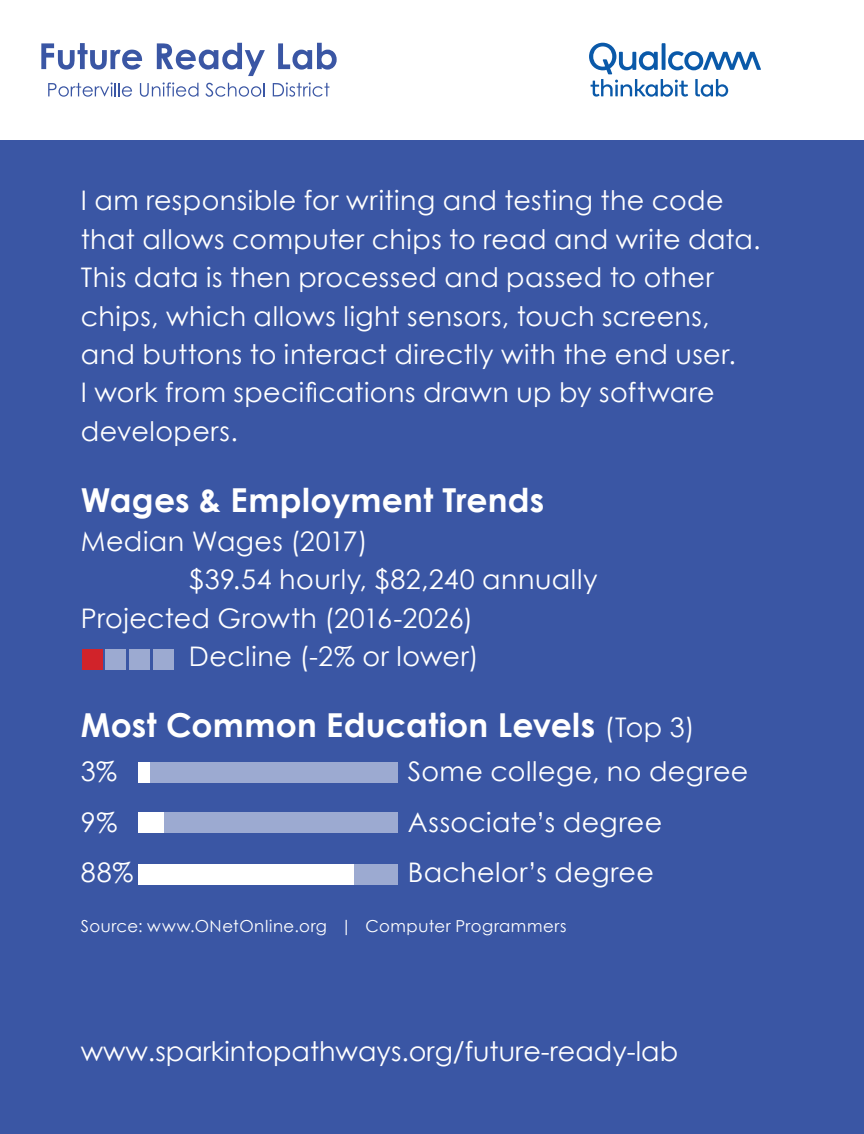
<style>
.page{position:relative;width:864px;height:1134px;background:#3a56a4}
.page>*{position:absolute;margin:0;border:0;box-sizing:border-box;transform-origin:0 0}
.t1{font:700 33px "Century Gothic";letter-spacing:.01em;color:#fff}
.t2{font:27px/38.4px "Century Gothic";letter-spacing:.015em;color:#fff}
.t3{font:16.5px "Century Gothic";letter-spacing:.035em;color:#fff}
.s1{font-weight:400;font-size:27px}
</style>
<div class="page">
<div style="left:0;top:0;width:864px;height:140px;background:#fff"></div>
<svg style="left:589px;top:43px;width:172px;height:54px"></svg>
<svg style="left:41px;top:43px;width:101px;height:27px"></svg>
<svg style="left:157px;top:43px;width:108px;height:33px"></svg>
<svg style="left:278px;top:43px;width:59px;height:27px"></svg>
<svg style="left:48px;top:82px;width:84px;height:15px"></svg>
<svg style="left:140px;top:82px;width:59px;height:15px"></svg>
<svg style="left:205px;top:83px;width:60px;height:14px"></svg>
<svg style="left:273px;top:82px;width:56px;height:15px"></svg>
<div style="left:82px;top:649px;width:20px;height:21px;background:#d1232a"></div>
<div style="left:138px;top:762px;width:259px;height:21px;background:#9caad1"></div>
<div style="left:138px;top:812px;width:259px;height:21px;background:#9caad1"></div>
<div style="left:138px;top:865px;width:259px;height:20px;background:#9caad1"></div>
<div style="left:153px;top:649px;width:21px;height:21px;background:#9caad1"></div>
<div style="left:106px;top:649px;width:20px;height:21px;background:#9caad1"></div>
<div style="left:129px;top:649px;width:21px;height:21px;background:#9caad1"></div>
<div style="left:138px;top:762px;width:12px;height:21px;background:#fff"></div>
<div style="left:138px;top:812px;width:25px;height:21px;background:#fff"></div>
<div style="left:138px;top:865px;width:215px;height:20px;background:#fff"></div>
<p class="t2" style="left:81px;top:181px;width:681px">I am responsible for writing and testing the code that allows computer chips to read and write data.<br>This data is then processed and passed to other chips, which allows light sensors, touch screens, and buttons to interact directly with the end user.<br>I work from specifications drawn up by software developers.</p>
<p class="t1" style="left:81px;top:475px;width:465px">Wages &amp; Employment Trends</p>
<p class="t2" style="left:81px;top:521px;width:288px">Median Wages (2017)</p>
<p class="t2" style="left:189px;top:560px;width:410px">$39.54 hourly, $82,240 annually</p>
<p class="t2" style="left:81px;top:598px;width:394px">Projected Growth (2016-2026)</p>
<p class="t2" style="left:189px;top:637px;width:292px">Decline (-2% or lower)</p>
<p class="t1" style="left:81px;top:700px;width:615px">Most Common Education Levels <span class="s1">(Top 3)</span></p>
<p class="t2" style="left:81px;top:752px;width:38px">3%</p>
<p class="t2" style="left:408px;top:752px;width:342px">Some college, no degree</p>
<p class="t2" style="left:81px;top:802px;width:38px">9%</p>
<p class="t2" style="left:408px;top:802px;width:256px">Associate’s degree</p>
<p class="t2" style="left:81px;top:853px;width:54px">88%</p>
<p class="t2" style="left:408px;top:853px;width:248px">Bachelor’s degree</p>
<p class="t3" style="left:81px;top:915px;width:487px">Source: www.ONetOnline.org | Computer Programmers</p>
<p class="t2" style="left:81px;top:1032px;width:599px">www.sparkintopathways.org/future-ready-lab</p>
</div>
